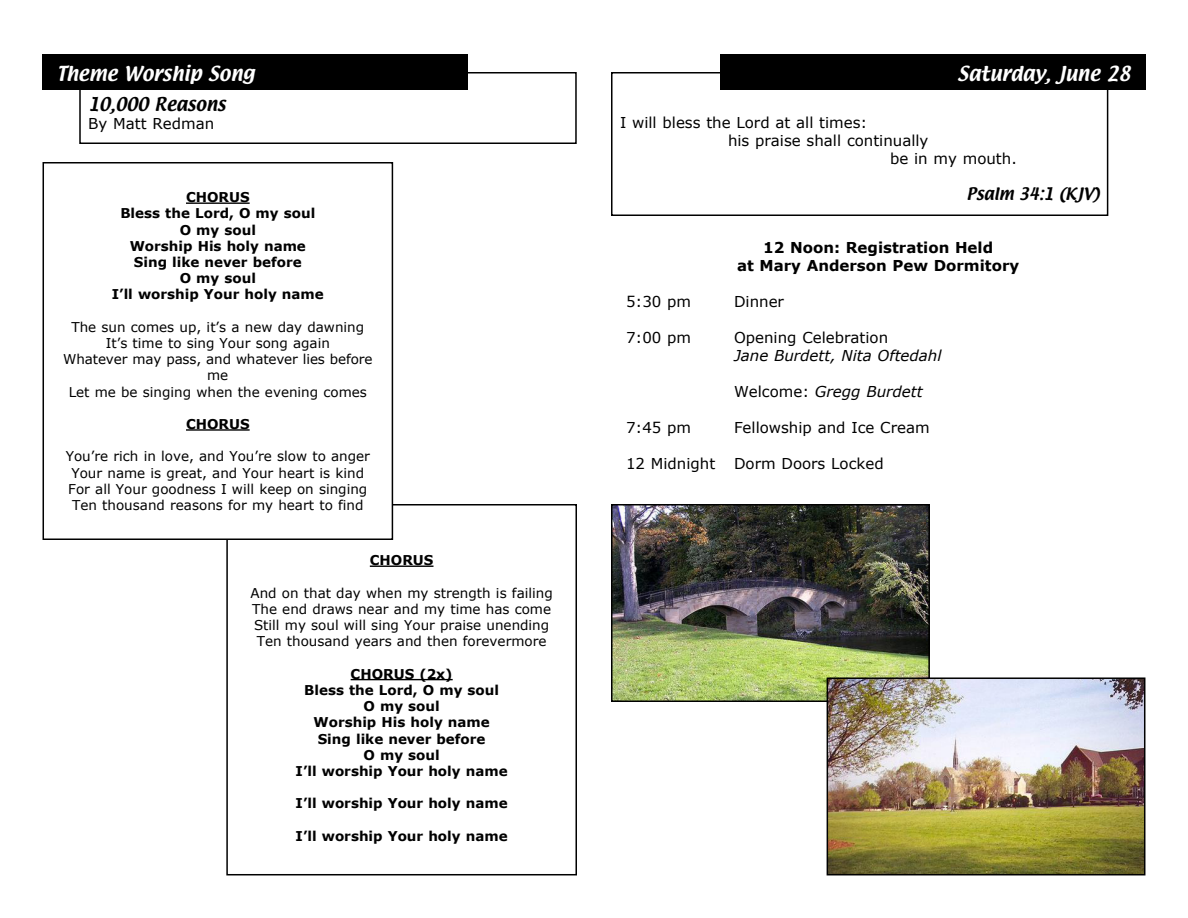
<style>
.page{position:relative;width:1188px;height:918px;background:#fff}
.page>*{position:absolute;margin:0;border:0;box-sizing:border-box;transform-origin:0 0}
.t1{font:18px "Textile";color:#fff}
.t2{font:16.5px "Textile";color:#000}
.t3{font:15px "Verdana";color:#000}
.t4{font:700 15px/18px "Verdana";color:#000;text-align:center}
.t5{font:italic 15px "Verdana";color:#000}
.t6{font:15px "Textile";color:#000}
.t7{font:13.5px/16.2px "Verdana";color:#000;text-align:center}
.t8{font:700 13.5px/16.2px "Verdana";color:#000;text-align:center}
.s1{font-style:normal}
</style>
<div class="page">
<div style="left:611px;top:72px;width:497px;height:144px;border:2px solid #000"></div>
<div style="left:720px;top:54px;width:425px;height:36px;background:#000"></div>
<img style="left:614px;top:507px;width:313px;height:192px">
<div style="left:611px;top:504px;width:319px;height:198px;border:2px solid #000"></div>
<img style="left:830px;top:680px;width:312px;height:192px">
<div style="left:827px;top:677px;width:318px;height:198px;border:2px solid #000"></div>
<div style="left:79px;top:72px;width:498px;height:72px;border:2px solid #000"></div>
<div style="left:42px;top:54px;width:425px;height:36px;background:#000"></div>
<hr style="left:370px;top:566px;width:64px;height:1px;background:#000">
<hr style="left:351px;top:679px;width:102px;height:1px;background:#000">
<div style="left:226px;top:504px;width:351px;height:371px;border:2px solid #000"></div>
<div style="left:43px;top:163px;width:349px;height:376px;background:#fff"></div>
<hr style="left:186px;top:202px;width:64px;height:2px;background:#000">
<hr style="left:186px;top:429px;width:64px;height:2px;background:#000">
<div style="left:43px;top:162px;width:350px;height:378px;border:2px solid #000"></div>
<h1 class="t1" style="left:57px;top:61px;width:199px">Theme Worship Song</h1>
<p class="t2" style="left:88px;top:93px;width:139px">10,000 Reasons</p>
<p class="t3" style="left:88px;top:114px;width:128px">By Matt Redman</p>
<p class="t8" style="left:112px;top:189px;width:213px">CHORUS<br>Bless the Lord, O my soul<br>O my soul<br>Worship His holy name<br>Sing like never before<br>O my soul<br>I’ll worship Your holy name</p>
<p class="t7" style="left:63px;top:319px;width:311px">The sun comes up, it’s a new day dawning<br>It’s time to sing Your song again<br>Whatever may pass, and whatever lies before me<br>Let me be singing when the evening comes</p>
<p class="t8" style="left:186px;top:416px;width:65px">CHORUS</p>
<p class="t7" style="left:66px;top:449px;width:306px;text-align:left">You’re rich in love, and You’re slow to anger Your name is great, and Your heart is kind For all Your goodness I will keep on singing Ten thousand reasons for my heart to find</p>
<p class="t8" style="left:370px;top:552px;width:65px">CHORUS</p>
<p class="t7" style="left:250px;top:585px;width:304px">And on that day when my strength is failing The end draws near and my time has come Still my soul will sing Your praise unending Ten thousand years and then forevermore</p>
<p class="t8" style="left:296px;top:666px;width:213px">CHORUS (2x)<br>Bless the Lord, O my soul<br>O my soul<br>Worship His holy name<br>Sing like never before<br>O my soul<br>I’ll worship Your holy name</p>
<p class="t8" style="left:296px;top:795px;width:213px">I’ll worship Your holy name</p>
<p class="t8" style="left:296px;top:828px;width:213px">I’ll worship Your holy name</p>
<h1 class="t1" style="left:958px;top:61px;width:174px">Saturday, June 28</h1>
<p class="t3" style="left:620px;top:113px;width:249px">I will bless the Lord at all times:</p>
<p class="t3" style="left:728px;top:131px;width:202px">his praise shall continually</p>
<p class="t3" style="left:890px;top:149px;width:128px">be in my mouth.</p>
<p class="t6" style="left:966px;top:184px;width:135px">Psalm 34:1 (KJV)</p>
<p class="t4" style="left:737px;top:239px;width:284px">12 Noon: Registration Held<br>at Mary Anderson Pew Dormitory</p>
<p class="t3" style="left:626px;top:292px;width:67px">5:30 pm</p>
<p class="t3" style="left:734px;top:292px;width:52px">Dinner</p>
<p class="t3" style="left:626px;top:328px;width:67px">7:00 pm</p>
<p class="t3" style="left:734px;top:328px;width:156px">Opening Celebration</p>
<p class="t5" style="left:734px;top:346px;width:209px">Jane Burdett, Nita Oftedahl</p>
<p class="t5" style="left:734px;top:382px;width:190px"><span class="s1">Welcome:</span> Gregg Burdett</p>
<p class="t3" style="left:626px;top:418px;width:67px">7:45 pm</p>
<p class="t3" style="left:734px;top:418px;width:197px">Fellowship and Ice Cream</p>
<p class="t3" style="left:626px;top:454px;width:259px">12 Midnight Dorm Doors Locked</p>
</div>
